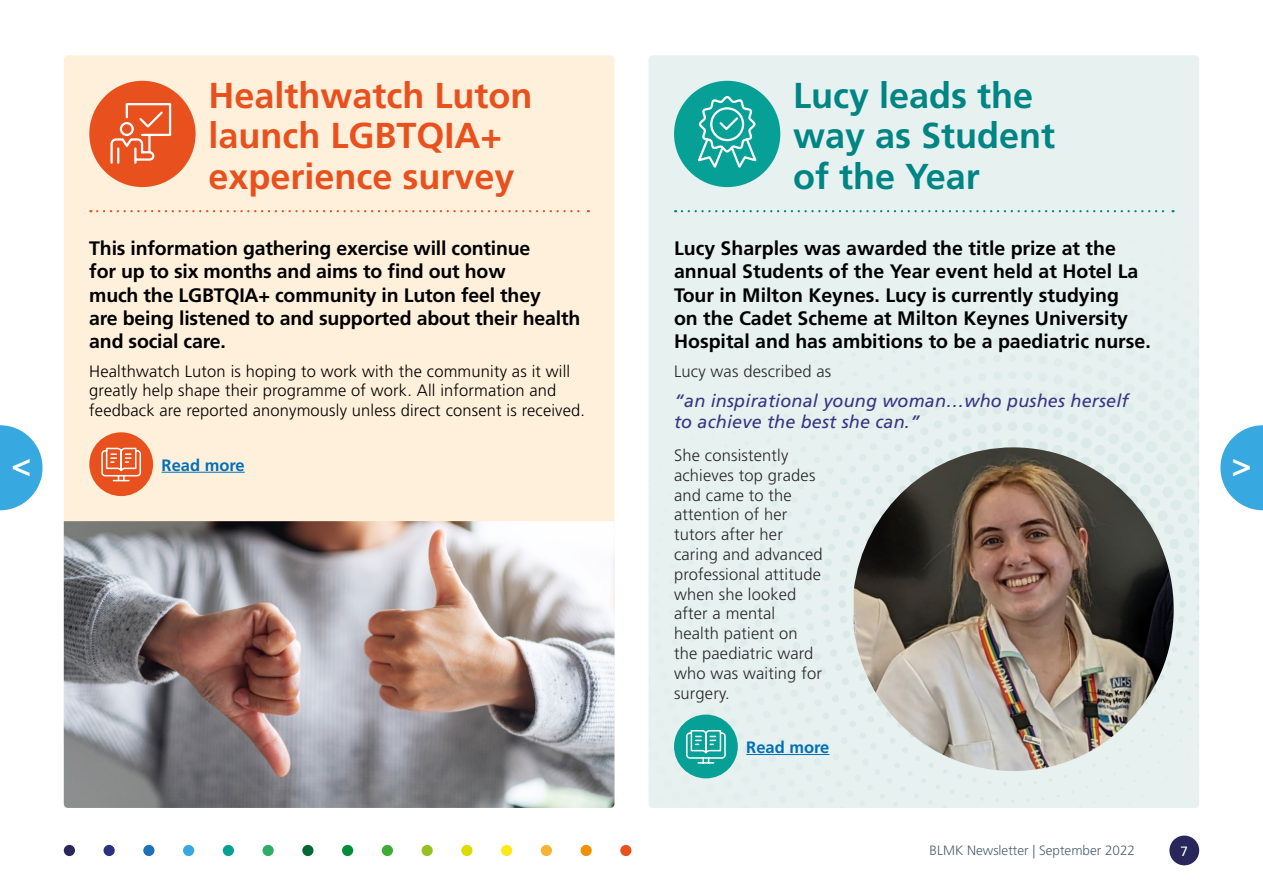
<style>
.page{position:relative;width:1263px;height:893px;background:#fff}
.page>*{position:absolute;margin:0;border:0;box-sizing:border-box;transform-origin:0 0}
.Heading_1_24pt_NHS_B{font:700 36px/40.5px "Frutiger LT Std";color:#e8511e}
.Heading_1_24pt_NHS_B-2{font:700 36px/40.5px "Frutiger LT Std";color:#008585}
.Paragraph{font:700 33px "Frutiger LT Std";color:#fff}
.Intro_Para{font:700 19.5px/23.4px "Frutiger LT Std";color:#000}
.Quote_2{font:italic 18px/21.6px "Frutiger LT Std";letter-spacing:.01em;color:#363683}
.Paragraph-2{font:300 16.5px/19.8px "Frutiger LT Std";letter-spacing:.01em;color:#282827}
.t1{font:300 16.5px/19.8px "Frutiger LT Std";letter-spacing:.01em;color:#000}
.Paragraph-3{font:700 16.5px "Frutiger LT Std";color:#006fb8}
.t2{font:300 13.5px "Frutiger LT Std";color:#4f6273}
.t3{font:13.5px "Frutiger LT Std";color:#fff}
</style>
<div class="page">
<svg style="left:0;top:425px;width:43px;height:85px"></svg>
<svg style="left:1220px;top:425px;width:43px;height:85px"></svg>
<div style="left:64px;top:55px;width:550px;height:466px;background:#fff0db"></div>
<div style="left:648px;top:55px;width:551px;height:753px;background:#e7f1f0;border-radius:4px"></div>
<svg style="left:648px;top:171px;width:551px;height:637px"></svg>
<div style="left:64px;top:845px;width:11px;height:11px;background:#28265b;border-radius:50%"></div>
<div style="left:104px;top:845px;width:11px;height:11px;background:#2b307f;border-radius:50%"></div>
<div style="left:143px;top:845px;width:11px;height:11px;background:#1d71b8;border-radius:50%"></div>
<div style="left:183px;top:845px;width:11px;height:11px;background:#38a8e0;border-radius:50%"></div>
<div style="left:223px;top:845px;width:11px;height:11px;background:#07a097;border-radius:50%"></div>
<div style="left:263px;top:845px;width:11px;height:11px;background:#2fac66;border-radius:50%"></div>
<div style="left:302px;top:845px;width:11px;height:11px;background:#046734;border-radius:50%"></div>
<div style="left:342px;top:845px;width:11px;height:11px;background:#048d38;border-radius:50%"></div>
<div style="left:382px;top:845px;width:11px;height:11px;background:#3fab37;border-radius:50%"></div>
<div style="left:421px;top:845px;width:12px;height:11px;background:#95c123;border-radius:50%"></div>
<div style="left:461px;top:845px;width:11px;height:11px;background:#dddb01;border-radius:50%"></div>
<div style="left:501px;top:845px;width:11px;height:11px;background:#fcea19;border-radius:50%"></div>
<div style="left:541px;top:845px;width:11px;height:11px;background:#f9b234;border-radius:50%"></div>
<div style="left:580px;top:845px;width:12px;height:11px;background:#f19002;border-radius:50%"></div>
<div style="left:620px;top:845px;width:11px;height:11px;background:#e8511e;border-radius:50%"></div>
<div style="left:1169px;top:836px;width:30px;height:29px;background:#28265b;border-radius:50%"></div>
<div style="left:89px;top:81px;width:107px;height:106px;background:#e8511e;border-radius:50%"></div>
<svg style="left:110px;top:103px;width:62px;height:61px"></svg>
<div style="left:674px;top:81px;width:106px;height:106px;background:#07a097;border-radius:50%"></div>
<svg style="left:698px;top:95px;width:59px;height:73px"></svg>
<svg style="left:97px;top:210px;width:492px;height:2px"></svg>
<hr style="left:162px;top:472px;width:83px;height:1px;background:#006fb8">
<div style="left:89px;top:432px;width:64px;height:64px;background:#e8511e;border-radius:50%"></div>
<svg style="left:101px;top:447px;width:40px;height:35px"></svg>
<img style="left:64px;top:521px;width:550px;height:287px">
<svg style="left:682px;top:210px;width:491px;height:2px"></svg>
<hr style="left:746px;top:754px;width:83px;height:1px;background:#006fb8">
<div style="left:674px;top:715px;width:64px;height:63px;background:#07a097;border-radius:50%"></div>
<svg style="left:686px;top:730px;width:40px;height:34px"></svg>
<img style="left:854px;top:447px;width:320px;height:324px">
<p class="Heading_1_24pt_NHS_B" style="left:208px;top:75px;width:326px">Healthwatch Luton launch LGBTQIA+ experience survey</p>
<p class="Heading_1_24pt_NHS_B-2" style="left:793px;top:75px;width:264px">Lucy leads the way as Student of the Year</p>
<p class="Intro_Para" style="left:89px;top:236px;width:493px">This information gathering exercise will continue<br>for up to six months and aims to find out how<br>much the LGBTQIA+ community in Luton feel they<br>are being listened to and supported about their health and social care.</p>
<p class="t1" style="left:89px;top:361px;width:497px">Healthwatch Luton is hoping to work with the community as it will greatly help shape their programme of work. All information and feedback are reported anonymously unless direct consent is received.</p>
<p class="Paragraph-3" style="left:162px;top:455px;width:85px">Read more</p>
<p class="Intro_Para" style="left:674px;top:236px;width:478px">Lucy Sharples was awarded the title prize at the annual Students of the Year event held at Hotel La Tour in Milton Keynes. Lucy is currently studying<br>on the Cadet Scheme at Milton Keynes University Hospital and has ambitions to be a paediatric nurse.</p>
<p class="Paragraph-2" style="left:674px;top:361px;width:159px">Lucy was described as</p>
<p class="Quote_2" style="left:674px;top:390px;width:456px">“an inspirational young woman…who pushes herself to achieve the best she can.”</p>
<p class="Paragraph-2" style="left:674px;top:446px;width:150px">She consistently achieves top grades and came to the attention of her tutors after her caring and advanced professional attitude when she looked after a mental health patient on the paediatric ward who was waiting for surgery.</p>
<p class="Paragraph-3" style="left:746px;top:737px;width:85px">Read more</p>
<p class="Paragraph" style="left:11px;top:445px;width:21px">&lt;</p>
<p class="Paragraph" style="left:1232px;top:446px;width:21px">&gt;</p>
<p class="t2" style="left:929px;top:843px;width:207px">BLMK Newsletter | September 2022</p>
<p class="t3" style="left:1180px;top:843px;width:9px">7</p>
</div>
